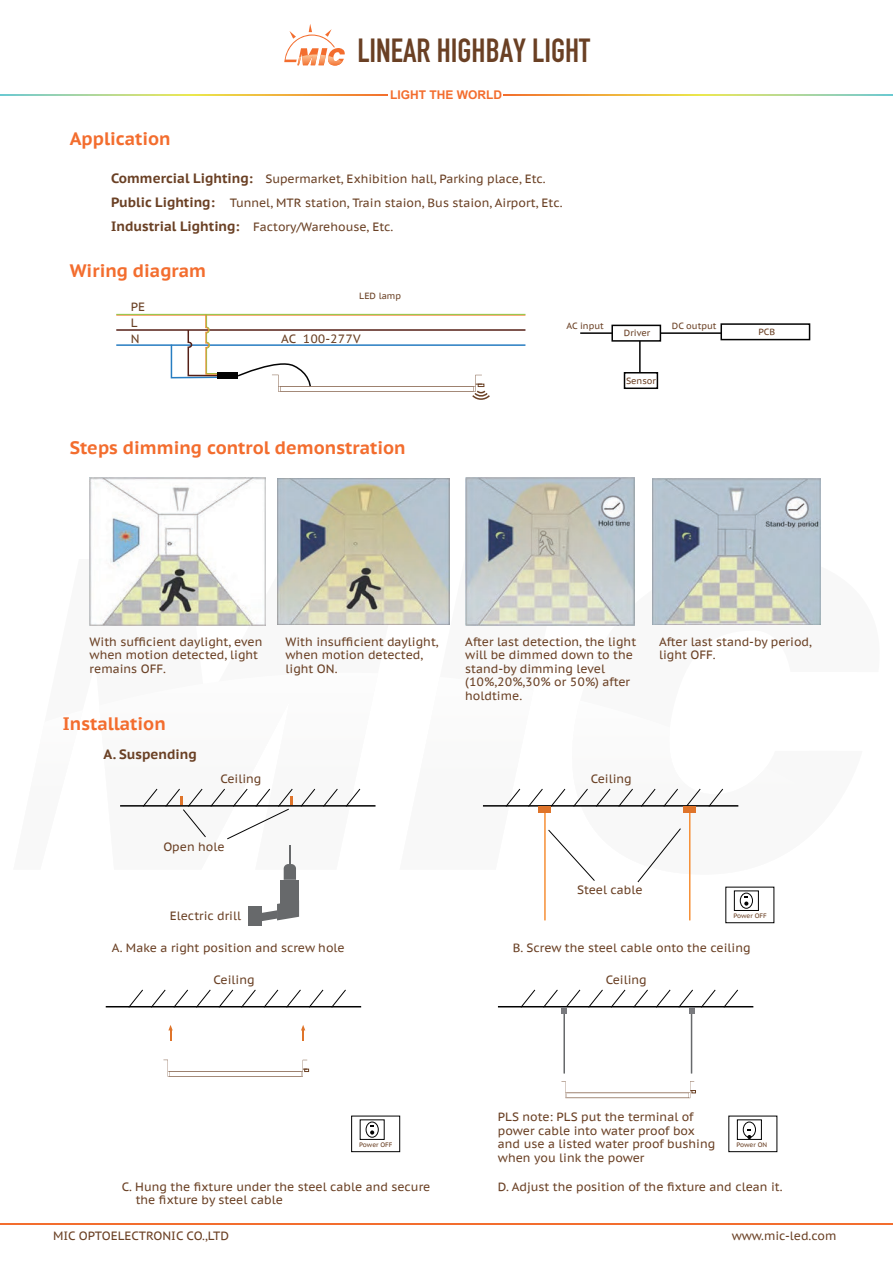
<style>
.page{position:relative;width:893px;height:1263px;background:#fff}
.page>*{position:absolute;margin:0;border:0;box-sizing:border-box;transform-origin:0 0}
.t1{font:700 33px "DIN Condensed";color:#6a4024}
.t2{font:700 18px "PT Sans Caption";color:#f36d2e}
.t3{font:700 13.5px/24px "PT Sans Caption";color:#6a4024}
.t4{font:12px/13.5px "PT Sans Caption";color:#6a4024}
.t5{font:700 12px "Arial";color:#f36d2e}
.t6{font:9px "PT Sans Caption";color:#6a4024}
.t7{font:6.45px "PT Sans Caption";letter-spacing:-.01em;color:#6a4024}
.s1{font-weight:700;font-size:13.5px}
</style>
<div class="page">
<svg style="left:89px;top:559px;width:311px;height:67px"></svg>
<hr style="left:116px;top:344px;width:409px;height:2px;background:#277dc1">
<hr style="left:0;top:1223px;width:893px;height:1px;background:#f36d2e">
<svg style="left:503px;top:95px;width:389px;height:1px"></svg>
<svg style="left:0;top:95px;width:388px;height:1px"></svg>
<svg style="left:284px;top:24px;width:61px;height:42px"></svg>
<img style="left:90px;top:478px;width:175px;height:147px">
<img style="left:278px;top:478px;width:172px;height:146px">
<img style="left:465px;top:478px;width:169px;height:147px">
<img style="left:652px;top:478px;width:168px;height:147px">
<hr style="left:120px;top:805px;width:255px;height:2px;background:#030303">
<svg style="left:142px;top:788px;width:16px;height:19px"></svg>
<svg style="left:637px;top:828px;width:44px;height:55px"></svg>
<svg style="left:300px;top:788px;width:16px;height:19px"></svg>
<svg style="left:322px;top:788px;width:16px;height:19px"></svg>
<svg style="left:345px;top:788px;width:16px;height:19px"></svg>
<hr style="left:289px;top:845px;width:2px;height:28px;background:#67696b">
<svg style="left:284px;top:864px;width:12px;height:16px"></svg>
<div style="left:281px;top:880px;width:18px;height:27px;background:#67696b"></div>
<div style="left:248px;top:906px;width:14px;height:20px;background:#67696b"></div>
<svg style="left:262px;top:900px;width:37px;height:21px"></svg>
<svg style="left:165px;top:788px;width:128px;height:52px"></svg>
<hr style="left:483px;top:805px;width:255px;height:2px;background:#030303">
<hr style="left:544px;top:810px;width:2px;height:110px;background:#f68f36">
<svg style="left:482px;top:788px;width:129px;height:94px"></svg>
<svg style="left:618px;top:788px;width:16px;height:19px"></svg>
<svg style="left:640px;top:788px;width:16px;height:19px"></svg>
<svg style="left:663px;top:788px;width:16px;height:19px"></svg>
<svg style="left:685px;top:788px;width:16px;height:19px"></svg>
<svg style="left:708px;top:788px;width:16px;height:19px"></svg>
<div style="left:538px;top:807px;width:13px;height:6px;background:#df742a"></div>
<hr style="left:689px;top:810px;width:1px;height:110px;background:#f68f36">
<div style="left:683px;top:807px;width:13px;height:6px;background:#df742a"></div>
<div style="left:725px;top:887px;width:49px;height:36px;border:1px solid #030303"></div>
<div style="left:734px;top:890px;width:25px;height:21px;border:1px solid #030303"></div>
<div style="left:740px;top:893px;width:13px;height:16px;border:1px solid #030303;border-radius:50%"></div>
<svg style="left:744px;top:896px;width:4px;height:10px"></svg>
<hr style="left:106px;top:1006px;width:255px;height:1px;background:#030303">
<svg style="left:128px;top:989px;width:16px;height:19px"></svg>
<svg style="left:150px;top:989px;width:16px;height:19px"></svg>
<svg style="left:173px;top:989px;width:16px;height:19px"></svg>
<svg style="left:195px;top:989px;width:16px;height:19px"></svg>
<svg style="left:218px;top:989px;width:16px;height:19px"></svg>
<svg style="left:240px;top:989px;width:16px;height:19px"></svg>
<svg style="left:263px;top:989px;width:16px;height:19px"></svg>
<svg style="left:286px;top:989px;width:16px;height:19px"></svg>
<svg style="left:308px;top:989px;width:16px;height:19px"></svg>
<svg style="left:331px;top:989px;width:16px;height:19px"></svg>
<hr style="left:498px;top:1006px;width:255px;height:1px;background:#030303">
<hr style="left:563px;top:1010px;width:2px;height:63px;background:#67696b">
<svg style="left:520px;top:989px;width:16px;height:19px"></svg>
<svg style="left:588px;top:989px;width:16px;height:19px"></svg>
<svg style="left:610px;top:989px;width:16px;height:19px"></svg>
<svg style="left:633px;top:989px;width:16px;height:19px"></svg>
<svg style="left:655px;top:989px;width:16px;height:19px"></svg>
<svg style="left:700px;top:989px;width:16px;height:19px"></svg>
<svg style="left:723px;top:989px;width:16px;height:19px"></svg>
<hr style="left:691px;top:1010px;width:1px;height:63px;background:#67696b">
<svg style="left:678px;top:989px;width:16px;height:24px"></svg>
<svg style="left:542px;top:989px;width:39px;height:24px"></svg>
<div style="left:351px;top:1116px;width:49px;height:36px;border:1px solid #030303"></div>
<div style="left:366px;top:1122px;width:13px;height:15px;border:1px solid #030303;border-radius:50%"></div>
<svg style="left:370px;top:1125px;width:4px;height:9px"></svg>
<div style="left:728px;top:1116px;width:49px;height:36px;border:1px solid #030303"></div>
<div style="left:737px;top:1119px;width:25px;height:21px;border:1px solid #030303"></div>
<div style="left:743px;top:1122px;width:13px;height:15px;border:1px solid #030303;border-radius:50%"></div>
<svg style="left:747px;top:1129px;width:4px;height:10px"></svg>
<svg style="left:168px;top:1025px;width:5px;height:16px"></svg>
<svg style="left:301px;top:1025px;width:4px;height:16px"></svg>
<hr style="left:116px;top:315px;width:409px;height:1px;background:#f47f30">
<hr style="left:116px;top:314px;width:409px;height:1px;background:#8dc644">
<hr style="left:116px;top:329px;width:409px;height:2px;background:#551f16">
<svg style="left:170px;top:314px;width:49px;height:65px"></svg>
<div style="left:217px;top:373px;width:21px;height:6px;background:#030303"></div>
<div style="left:611px;top:325px;width:50px;height:17px;background:#fff;border:2px solid #030303"></div>
<div style="left:720px;top:323px;width:90px;height:17px;background:#fff;border:2px solid #030303"></div>
<div style="left:624px;top:372px;width:34px;height:17px;background:#fff;border:2px solid #030303"></div>
<hr style="left:580px;top:332px;width:32px;height:2px;background:#030303">
<hr style="left:660px;top:332px;width:61px;height:2px;background:#030303">
<hr style="left:639px;top:341px;width:2px;height:32px;background:#030303">
<svg style="left:237px;top:363px;width:253px;height:37px"></svg>
<svg style="left:163px;top:1060px;width:146px;height:17px"></svg>
<svg style="left:561px;top:1081px;width:135px;height:17px"></svg>
<h1 class="t1" style="left:357px;top:28px;width:234px">LINEAR HIGHBAY LIGHT</h1>
<h2 class="t2" style="left:70px;top:127px;width:103px">Application</h2>
<p class="t5" style="left:390px;top:87px;width:113px">LIGHT THE WORLD</p>
<p class="t4" style="left:111px;top:172px;width:436px"><span class="s1">Commercial Lighting:</span> Supermarket, Exhibition hall, Parking place, Etc.</p>
<p class="t4" style="left:230px;top:196px;width:334px">Tunnel, MTR station, Train staion, Bus staion, Airport, Etc.</p>
<p class="t4" style="left:253px;top:220px;width:142px">Factory/Warehouse, Etc.</p>
<p class="t3" style="left:111px;top:190px;width:130px">Public Lighting:<br>Industrial Lighting:</p>
<h2 class="t2" style="left:70px;top:259px;width:138px">Wiring diagram</h2>
<p class="t6" style="left:359px;top:290px;width:43px">LED lamp</p>
<p class="t4" style="left:131px;top:298px;width:16px;line-height:16.6px">PE<br>L</p>
<p class="t4" style="left:131px;top:331px;width:10px">N</p>
<p class="t4" style="left:281px;top:331px;width:81px">AC 100-277V</p>
<h2 class="t2" style="left:70px;top:435px;width:337px">Steps dimming control demonstration</h2>
<p class="t6" style="left:567px;top:320px;width:39px">AC input</p>
<p class="t6" style="left:672px;top:320px;width:46px">DC output</p>
<p class="t6" style="left:624px;top:327px;width:28px">Driver</p>
<p class="t6" style="left:626px;top:375px;width:31px">Sensor</p>
<p class="t6" style="left:758px;top:325px;width:18px">PCB</p>
<p class="t4" style="left:90px;top:634px;width:174px">With sufficient daylight, even when motion detected, light remains OFF.</p>
<p class="t4" style="left:286px;top:634px;width:154px">With insufficient daylight, when motion detected, light ON.</p>
<p class="t4" style="left:465px;top:634px;width:172px">After last detection, the light will be dimmed down to the stand-by dimming level (10%,20%,30% or 50%) after holdtime.</p>
<p class="t4" style="left:659px;top:634px;width:154px">After last stand-by period, light OFF.</p>
<h2 class="t2" style="left:63px;top:711px;width:104px">Installation</h2>
<p class="t3" style="left:104px;top:742px;width:95px">A. Suspending</p>
<p class="t4" style="left:220px;top:771px;width:43px">Ceiling</p>
<p class="t4" style="left:591px;top:771px;width:43px">Ceiling</p>
<p class="t4" style="left:163px;top:840px;width:63px">Open hole</p>
<p class="t4" style="left:170px;top:909px;width:73px">Electric drill</p>
<p class="t4" style="left:577px;top:882px;width:67px">Steel cable</p>
<p class="t7" style="left:733px;top:911px;width:35px">Power OFF</p>
<p class="t4" style="left:112px;top:941px;width:234px">A. Make a right position and screw hole</p>
<p class="t4" style="left:513px;top:941px;width:239px">B. Screw the steel cable onto the ceiling</p>
<p class="t4" style="left:214px;top:972px;width:43px">Ceiling</p>
<p class="t4" style="left:606px;top:972px;width:43px">Ceiling</p>
<p class="t4" style="left:498px;top:1110px;width:219px">PLS note: PLS put the terminal of power cable into water proof box and use a listed water proof bushing when you link the power</p>
<p class="t7" style="left:359px;top:1140px;width:35px">Power OFF</p>
<p class="t4" style="left:136px;top:1179px;width:296px;text-indent:-14px">C. Hung the fixture under the steel cable and secure the fixture by steel cable</p>
<p class="t4" style="left:498px;top:1179px;width:286px">D. Adjust the position of the fixture and clean it.</p>
<p class="t7" style="left:736px;top:1140px;width:32px">Power ON</p>
<p class="t4" style="left:53px;top:1229px;width:177px">MIC OPTOELECTRONIC CO.,LTD</p>
<p class="t4" style="left:732px;top:1229px;width:106px">www.mic-led.com</p>
</div>
